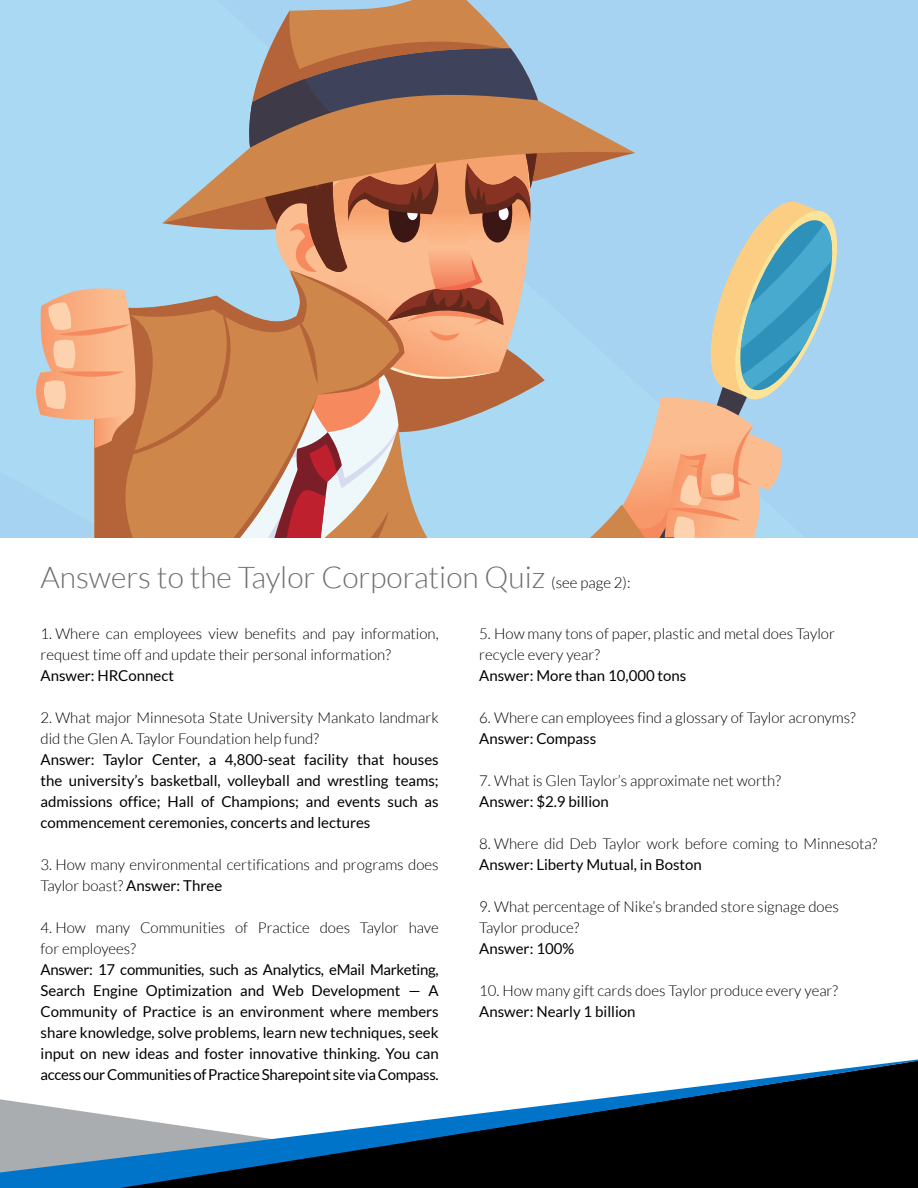
<style>
.page{position:relative;width:918px;height:1188px;background:#fff}
.page>*{position:absolute;margin:0;border:0;box-sizing:border-box;transform-origin:0 0}
.t1{font:300 30px "Lato";color:#6d6e71}
.t2{font:15px/21px "Lato";color:#000;text-align:justify}
.t3{font:300 15px/21px "Lato";color:#000}
.s1{font-size:15px;color:#000}
.s2{font-weight:400}
</style>
<div class="page">
<svg style="left:0;top:1059px;width:918px;height:129px"></svg>
<div style="left:0;top:0;width:918px;height:537px;background:#a5d3f1"></div>
<div style="left:545px;top:51px;width:90px;height:183px;background:#a5d3f1"></div>
<svg style="left:615px;top:195px;width:228px;height:342px;background:#b0c5ca"></svg>
<svg style="left:545px;top:425px;width:107px;height:112px;background:#b5ccd7"></svg>
<svg style="left:33px;top:0;width:512px;height:537px;background:#bda99c"></svg>
<svg style="left:162px;top:87px;width:473px;height:136px;background:#af8e79"></svg>
<h1 class="t1" style="left:40px;top:561px;width:592px">Answers to the Taylor Corporation Quiz <span class="s1">(see page 2):</span></h1>
<p class="t3" style="left:479px;top:624px;width:357px">5. How many tons of paper, plastic and metal does Taylor recycle every year?</p>
<p class="t2" style="left:479px;top:665px;width:209px">Answer: More than 10,000 tons</p>
<p class="t3" style="left:479px;top:708px;width:378px">6. Where can employees find a glossary of Taylor acronyms?</p>
<p class="t2" style="left:479px;top:728px;width:118px">Answer: Compass</p>
<p class="t3" style="left:479px;top:771px;width:303px">7. What is Glen Taylor’s approximate net worth?</p>
<p class="t2" style="left:479px;top:791px;width:131px">Answer: $2.9 billion</p>
<p class="t3" style="left:479px;top:834px;width:400px">8. Where did Deb Taylor work before coming to Minnesota?</p>
<p class="t2" style="left:479px;top:854px;width:224px">Answer: Liberty Mutual, in Boston</p>
<p class="t3" style="left:479px;top:897px;width:361px">9. What percentage of Nike’s branded store signage does<br>Taylor produce?</p>
<p class="t2" style="left:479px;top:938px;width:97px">Answer: 100%</p>
<p class="t3" style="left:479px;top:981px;width:360px">10. How many gift cards does Taylor produce every year?</p>
<p class="t2" style="left:479px;top:1001px;width:158px">Answer: Nearly 1 billion</p>
<p class="t3" style="left:40px;top:624px;width:400px">1. Where can employees view benefits and pay information, request time off and update their personal information?</p>
<p class="t2" style="left:40px;top:665px;width:135px">Answer: HRConnect</p>
<p class="t3" style="left:40px;top:708px;width:400px">2. What major Minnesota State University Mankato landmark did the Glen A. Taylor Foundation help fund?</p>
<p class="t2" style="left:40px;top:749px;width:400px">Answer: Taylor Center, a 4,800-seat facility that houses the university’s basketball, volleyball and wrestling teams; admissions office; Hall of Champions; and events such as commencement ceremonies, concerts and lectures</p>
<p class="t3" style="left:40px;top:855px;width:400px">3. How many environmental certifications and programs does<br>Taylor boast? <span class="s2">Answer: Three</span></p>
<p class="t3" style="left:40px;top:918px;width:400px">4. How many Communities of Practice does Taylor have for employees?</p>
<p class="t2" style="left:40px;top:959px;width:400px">Answer: 17 communities, such as Analytics, eMail Marketing, Search Engine Optimization and Web Development — A Community of Practice is an environment where members share knowledge, solve problems, learn new techniques, seek input on new ideas and foster innovative thinking. You can access our Communities of Practice Sharepoint site via Compass.</p>
</div>
